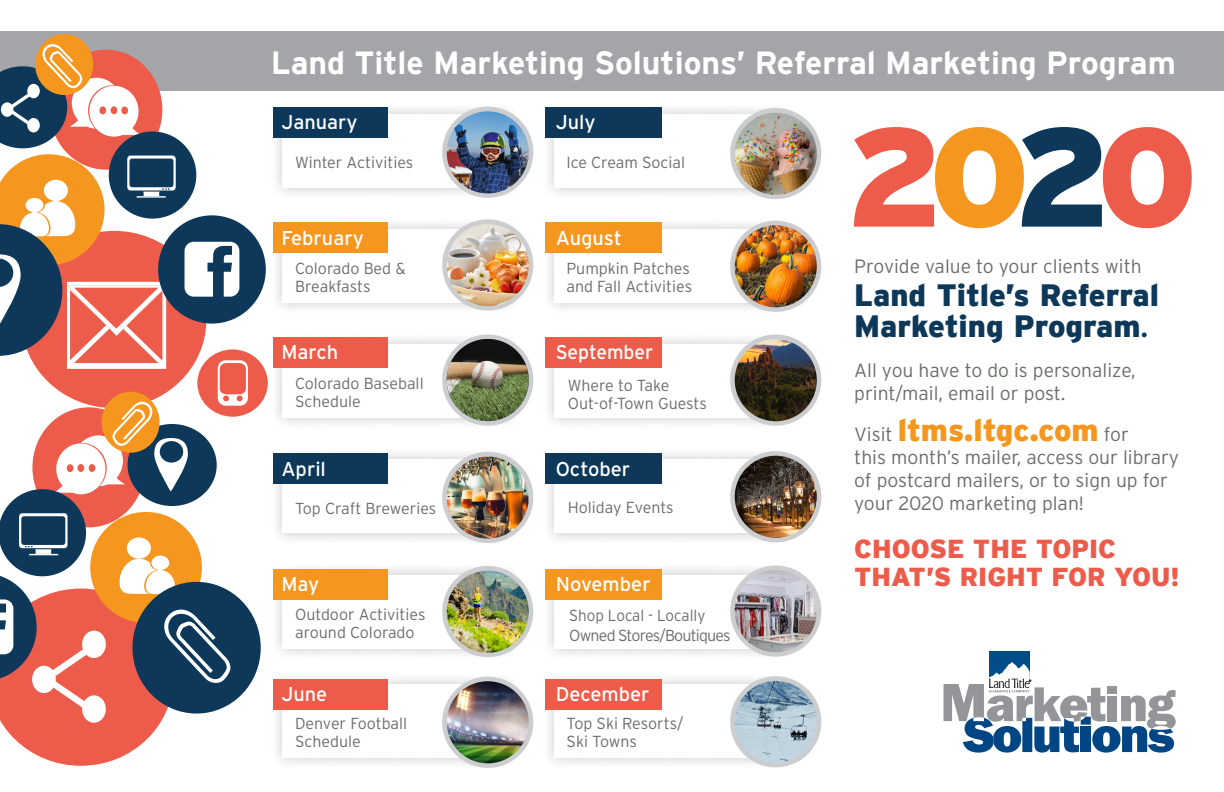
<style>
.page{position:relative;width:1224px;height:792px;background:#fff}
.page>*{position:absolute;margin:0;border:0;box-sizing:border-box;transform-origin:0 0}
.t1{font:900 140.2px "Interstate";color:#ed5c4a}
.t2{font:700 32px "Interstate";color:#fff}
.t3{font:900 30.8px "Interstate";color:#0d3859}
.t4{font:900 30.8px "Interstate";color:#f5961f}
.t5{font:900 26px "Interstate";color:#ed5c4a}
.t6{font:20px "Interstate";color:#fff}
.t7{font:20px "Interstate";color:#fff;scale:.96 1}
.t8{font:300 19.2px/23.2px "Interstate";color:#6c6d70}
.t9{font:300 16px "Interstate";color:#6c6d70}
.t10{font:300 16px "Interstate";letter-spacing:-.05em;color:#6c6d70}
.t11{font:300 16px "Interstate";color:#6c6d70;scale:.95 1}
.s1{color:#f5961f}
.s2{color:#0d3859}
.s3{font-weight:400}
.s4{font-weight:300;font-size:19.2px;color:#6c6d70}
</style>
<div class="page">
<div style="left:0;top:32px;width:1224px;height:59px;background:#a4a5a9"></div>
<img style="left:273px;top:221px;width:251px;height:88px">
<div style="left:282px;top:229px;width:226px;height:74px;background:#fff"></div>
<img style="left:273px;top:451px;width:236px;height:92px">
<div style="left:282px;top:459px;width:226px;height:74px;background:#fff"></div>
<img style="left:276px;top:566px;width:248px;height:92px">
<div style="left:282px;top:575px;width:226px;height:74px;background:#fff"></div>
<img style="left:273px;top:676px;width:251px;height:92px">
<div style="left:282px;top:684px;width:226px;height:74px;background:#fff"></div>
<img style="left:273px;top:106px;width:251px;height:92px">
<div style="left:282px;top:114px;width:226px;height:74px;background:#fff"></div>
<img style="left:545px;top:220px;width:252px;height:92px">
<div style="left:555px;top:229px;width:226px;height:74px;background:#fff"></div>
<img style="left:545px;top:451px;width:252px;height:92px">
<div style="left:555px;top:459px;width:226px;height:74px;background:#fff"></div>
<img style="left:548px;top:565px;width:249px;height:92px">
<div style="left:555px;top:575px;width:226px;height:74px;background:#fff"></div>
<img style="left:545px;top:676px;width:252px;height:92px">
<div style="left:555px;top:684px;width:226px;height:74px;background:#fff"></div>
<img style="left:545px;top:108px;width:251px;height:91px">
<div style="left:555px;top:114px;width:226px;height:74px;background:#fff"></div>
<svg style="left:997px;top:366px;width:14px;height:10px"></svg>
<div style="left:273px;top:107px;width:115px;height:30px;background:#0d3859"></div>
<div style="left:442px;top:107px;width:91px;height:91px;background:#cccdcf;border-radius:50%"></div>
<div style="left:273px;top:223px;width:115px;height:30px;background:#f5961f"></div>
<div style="left:273px;top:337px;width:115px;height:31px;background:#ed5c4a"></div>
<div style="left:273px;top:453px;width:115px;height:30px;background:#0d3859"></div>
<div style="left:273px;top:569px;width:115px;height:31px;background:#f5961f"></div>
<div style="left:273px;top:679px;width:115px;height:30px;background:#ed5c4a"></div>
<div style="left:545px;top:107px;width:117px;height:30px;background:#0d3859"></div>
<div style="left:545px;top:223px;width:117px;height:30px;background:#f5961f"></div>
<div style="left:545px;top:337px;width:117px;height:31px;background:#ed5c4a"></div>
<div style="left:545px;top:453px;width:117px;height:30px;background:#0d3859"></div>
<div style="left:545px;top:569px;width:117px;height:31px;background:#f5961f"></div>
<div style="left:545px;top:679px;width:117px;height:30px;background:#ed5c4a"></div>
<img style="left:447px;top:111px;width:82px;height:82px;border-radius:41px">
<div style="left:442px;top:219px;width:91px;height:92px;background:#cccdcf;border-radius:50%"></div>
<img style="left:447px;top:224px;width:82px;height:82px;border-radius:41px">
<div style="left:442px;top:452px;width:91px;height:91px;background:#cccdcf;border-radius:50%"></div>
<img style="left:447px;top:457px;width:81px;height:82px">
<div style="left:730px;top:108px;width:91px;height:91px;background:#cccdcf;border-radius:50%"></div>
<img style="left:735px;top:113px;width:82px;height:82px;border-radius:41px">
<div style="left:730px;top:221px;width:91px;height:91px;background:#cccdcf;border-radius:50%"></div>
<svg style="left:730px;top:334px;width:91px;height:92px"></svg>
<img style="left:735px;top:339px;width:82px;height:82px;border-radius:41px">
<div style="left:730px;top:451px;width:91px;height:91px;background:#cccdcf;border-radius:50%"></div>
<div style="left:442px;top:566px;width:91px;height:91px;background:#cccdcf;border-radius:50%"></div>
<img style="left:447px;top:571px;width:82px;height:82px;border-radius:41px">
<div style="left:442px;top:677px;width:91px;height:91px;background:#cccdcf;border-radius:50%"></div>
<div style="left:730px;top:566px;width:91px;height:91px;background:#cccdcf;border-radius:50%"></div>
<img style="left:735px;top:570px;width:82px;height:82px;border-radius:41px">
<div style="left:730px;top:676px;width:91px;height:91px;background:#cccdcf;border-radius:50%"></div>
<img style="left:735px;top:681px;width:82px;height:82px;border-radius:41px">
<div style="left:989px;top:651px;width:40px;height:27px;background:#004d87"></div>
<svg style="left:944px;top:662px;width:232px;height:91px"></svg>
<div style="left:197px;top:349px;width:71px;height:68px;background:#ed5c4a;border-radius:50%"></div>
<div style="left:50px;top:50px;width:112px;height:120px;background:#ed5c4a;border-radius:50%"></div>
<div style="left:109px;top:131px;width:87px;height:88px;background:#0d3859;border-radius:50%"></div>
<div style="left:35px;top:34px;width:58px;height:61px;background:#f5961f;border-radius:50%"></div>
<div style="left:158px;top:215px;width:108px;height:109px;background:#0d3859;border-radius:50%"></div>
<div style="left:132px;top:582px;width:129px;height:132px;background:#0d3859;border-radius:50%"></div>
<svg style="left:0;top:44px;width:141px;height:104px"></svg>
<svg style="left:0;top:154px;width:248px;height:612px"></svg>
<svg style="left:442px;top:334px;width:91px;height:92px"></svg>
<img style="left:447px;top:339px;width:82px;height:82px;border-radius:41px">
<img style="left:447px;top:681px;width:82px;height:82px;border-radius:41px">
<img style="left:735px;top:225px;width:82px;height:82px;border-radius:41px">
<img style="left:735px;top:456px;width:82px;height:82px;border-radius:41px">
<p class="t2" style="left:271px;top:45px;width:906px">Land Title Marketing Solutions’ Referral Marketing Program</p>
<p class="t6" style="left:281px;top:111px;width:78px">January</p>
<p class="t9" style="left:295px;top:154px;width:120px">Winter Activities</p>
<p class="t6" style="left:556px;top:111px;width:41px">July</p>
<p class="t9" style="left:566px;top:153px;width:120px">Ice Cream Social</p>
<p class="t1" style="left:846px;top:97px;width:352px">2<span class="s1">0</span><span class="s2">2</span>0</p>
<p class="t6" style="left:281px;top:227px;width:84px">February</p>
<p class="t6" style="left:556px;top:227px;width:67px">August</p>
<p class="t9" style="left:295px;top:259px;width:112px">Colorado Bed &amp;</p>
<p class="t9" style="left:295px;top:277px;width:77px">Breakfasts</p>
<p class="t9" style="left:566px;top:259px;width:125px">Pumpkin Patches</p>
<p class="t9" style="left:566px;top:277px;width:127px">and Fall Activities</p>
<p class="t6" style="left:281px;top:341px;width:58px">March</p>
<p class="t7" style="left:556px;top:341px;width:103px">September</p>
<p class="t9" style="left:295px;top:374px;width:130px">Colorado Baseball</p>
<p class="t9" style="left:295px;top:392px;width:67px">Schedule</p>
<p class="t9" style="left:568px;top:376px;width:103px">Where to Take</p>
<p class="t9" style="left:568px;top:394px;width:141px">Out-of-Town Guests</p>
<p class="t6" style="left:281px;top:457px;width:46px">April</p>
<p class="t6" style="left:556px;top:457px;width:76px">October</p>
<p class="t9" style="left:295px;top:499px;width:143px">Top Craft Breweries</p>
<p class="t9" style="left:568px;top:499px;width:107px">Holiday Events</p>
<p class="t6" style="left:281px;top:573px;width:39px">May</p>
<p class="t6" style="left:556px;top:573px;width:96px">November</p>
<p class="t8" style="left:854px;top:255px;width:289px">Provide value to your clients with</p>
<p class="t3" style="left:854px;top:277px;width:306px">Land Title’s Referral</p>
<p class="t3" style="left:854px;top:308px;width:296px">Marketing Program<span class="s3">.</span></p>
<p class="t8" style="left:854px;top:359px;width:283px">All you have to do is personalize, print/mail, email or post.</p>
<p class="t4" style="left:854px;top:412px;width:276px"><span class="s4">Visit</span> ltms.ltgc.com <span class="s4">for</span></p>
<p class="t8" style="left:854px;top:445px;width:326px">this month’s mailer, access our library of postcard mailers, or to sign up for your 2020 marketing plan!</p>
<p class="t5" style="left:854px;top:534px;width:263px">CHOOSE THE TOPIC</p>
<p class="t5" style="left:854px;top:562px;width:327px">THAT’S RIGHT FOR YOU!</p>
<p class="t9" style="left:295px;top:606px;width:132px">Outdoor Activities</p>
<p class="t9" style="left:295px;top:624px;width:121px">around Colorado</p>
<p class="t11" style="left:569px;top:607px;width:145px">Shop Local - Locally</p>
<p class="t10" style="left:569px;top:626px;width:163px">Owned Stores/Boutiques</p>
<p class="t6" style="left:281px;top:683px;width:47px">June</p>
<p class="t6" style="left:556px;top:683px;width:95px">December</p>
<p class="t9" style="left:295px;top:715px;width:114px">Denver Football</p>
<p class="t9" style="left:295px;top:733px;width:67px">Schedule</p>
<p class="t9" style="left:567px;top:715px;width:119px">Top Ski Resorts/</p>
<p class="t9" style="left:567px;top:733px;width:72px">Ski Towns</p>
</div>
